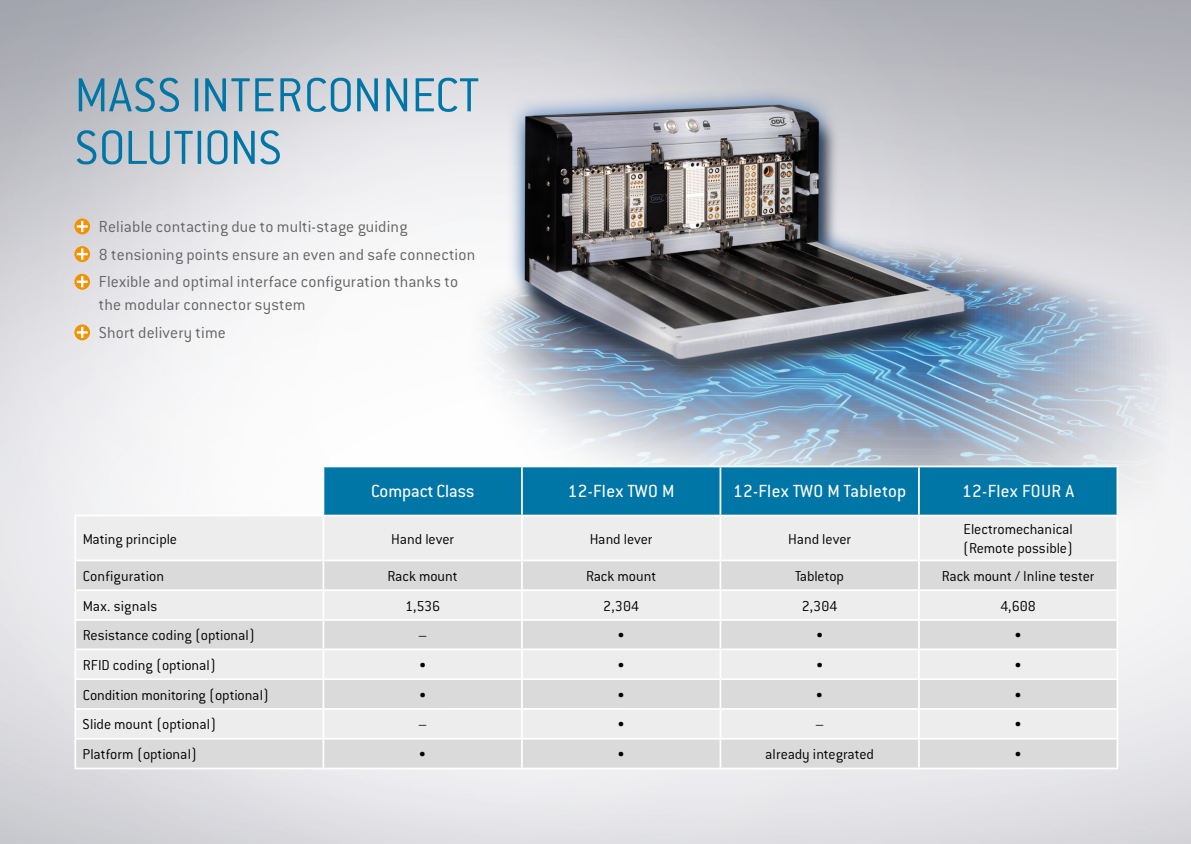
<style>
.page{position:relative;width:1191px;height:844px;background:#fff}
.page>*{position:absolute;margin:0;border:0;box-sizing:border-box;transform-origin:0 0}
.t1{font:300 52.5px/52.5px "ITC Conduitfor ODU";letter-spacing:-.005em;color:#0076a7}
.t2{font:19.25px "ITC Conduitfor ODU";letter-spacing:.02em;color:#fff}
.t3{font:19.25px "ITC Conduitfor ODU";color:#fff}
.t4{font:300 17.5px/27.7px "ITC Conduitfor ODU";letter-spacing:.01em;color:#646363}
.t5{font:300 15.75px/18.9px "ITC Conduitfor ODU";letter-spacing:-.005em;color:#000}
.t6{font:300 15.75px "ITC Conduitfor ODU";letter-spacing:.02em;color:#000}
</style>
<div class="page">
<img style="left:0;top:0;width:1191px;height:843px">
<img style="left:343px;top:0;width:848px;height:697px">
<div style="left:324px;top:467px;width:792px;height:47px;background:#0076a7"></div>
<div style="left:76px;top:516px;width:1040px;height:43px;background:#ededed"></div>
<hr style="left:322px;top:465px;width:200px;height:2px;background:#fff">
<hr style="left:322px;top:467px;width:2px;height:47px;background:#fff">
<hr style="left:522px;top:465px;width:198px;height:2px;background:#fff">
<hr style="left:521px;top:467px;width:2px;height:47px;background:#fff">
<hr style="left:720px;top:465px;width:199px;height:2px;background:#fff">
<hr style="left:719px;top:467px;width:2px;height:47px;background:#fff">
<hr style="left:919px;top:465px;width:199px;height:2px;background:#fff">
<hr style="left:918px;top:467px;width:1px;height:47px;background:#fff">
<hr style="left:1116px;top:467px;width:2px;height:47px;background:#fff">
<hr style="left:74px;top:514px;width:249px;height:2px;background:#fff">
<hr style="left:74px;top:516px;width:2px;height:43px;background:#fff">
<hr style="left:323px;top:514px;width:199px;height:2px;background:#fff">
<hr style="left:322px;top:516px;width:2px;height:43px;background:#fff">
<hr style="left:522px;top:514px;width:198px;height:2px;background:#fff">
<hr style="left:521px;top:516px;width:2px;height:43px;background:#fff">
<hr style="left:720px;top:514px;width:199px;height:2px;background:#fff">
<hr style="left:719px;top:516px;width:2px;height:43px;background:#fff">
<hr style="left:919px;top:514px;width:199px;height:2px;background:#fff">
<hr style="left:918px;top:516px;width:1px;height:43px;background:#fff">
<hr style="left:1116px;top:516px;width:2px;height:43px;background:#fff">
<hr style="left:74px;top:559px;width:249px;height:2px;background:#fff">
<hr style="left:74px;top:561px;width:2px;height:29px;background:#fff">
<hr style="left:323px;top:559px;width:199px;height:2px;background:#fff">
<hr style="left:522px;top:559px;width:198px;height:2px;background:#fff">
<hr style="left:720px;top:559px;width:199px;height:2px;background:#fff">
<hr style="left:919px;top:559px;width:199px;height:2px;background:#fff">
<hr style="left:1116px;top:561px;width:2px;height:28px;background:#fff">
<hr style="left:74px;top:590px;width:2px;height:29px;background:#fff">
<hr style="left:919px;top:589px;width:199px;height:2px;background:#fff">
<hr style="left:1116px;top:591px;width:2px;height:28px;background:#fff">
<hr style="left:74px;top:619px;width:249px;height:1px;background:#fff">
<hr style="left:74px;top:620px;width:2px;height:28px;background:#fff">
<hr style="left:919px;top:619px;width:199px;height:1px;background:#fff">
<hr style="left:1116px;top:620px;width:2px;height:28px;background:#fff">
<hr style="left:74px;top:648px;width:249px;height:2px;background:#fff">
<hr style="left:74px;top:650px;width:2px;height:28px;background:#fff">
<hr style="left:919px;top:648px;width:199px;height:2px;background:#fff">
<hr style="left:1116px;top:650px;width:2px;height:28px;background:#fff">
<hr style="left:74px;top:678px;width:249px;height:1px;background:#fff">
<hr style="left:74px;top:679px;width:2px;height:29px;background:#fff">
<hr style="left:919px;top:678px;width:199px;height:1px;background:#fff">
<hr style="left:1116px;top:679px;width:2px;height:29px;background:#fff">
<hr style="left:74px;top:708px;width:249px;height:1px;background:#fff">
<hr style="left:74px;top:709px;width:2px;height:28px;background:#fff">
<hr style="left:919px;top:708px;width:199px;height:1px;background:#fff">
<hr style="left:1116px;top:709px;width:2px;height:28px;background:#fff">
<hr style="left:74px;top:737px;width:249px;height:2px;background:#fff">
<hr style="left:74px;top:739px;width:2px;height:28px;background:#fff">
<hr style="left:919px;top:737px;width:199px;height:2px;background:#fff">
<svg style="left:76px;top:561px;width:1041px;height:206px"></svg>
<hr style="left:1116px;top:739px;width:2px;height:28px;background:#fff">
<hr style="left:74px;top:767px;width:249px;height:2px;background:#fff">
<hr style="left:323px;top:767px;width:199px;height:2px;background:#fff">
<hr style="left:522px;top:767px;width:198px;height:2px;background:#fff">
<hr style="left:720px;top:767px;width:199px;height:2px;background:#fff">
<hr style="left:919px;top:767px;width:199px;height:2px;background:#fff">
<svg style="left:74px;top:218px;width:16px;height:16px"></svg>
<svg style="left:77px;top:221px;width:11px;height:11px"></svg>
<svg style="left:74px;top:246px;width:16px;height:16px"></svg>
<svg style="left:77px;top:248px;width:11px;height:12px"></svg>
<svg style="left:74px;top:274px;width:16px;height:16px"></svg>
<svg style="left:77px;top:276px;width:11px;height:11px"></svg>
<svg style="left:74px;top:324px;width:16px;height:16px"></svg>
<svg style="left:77px;top:327px;width:11px;height:11px"></svg>
<h1 class="t1" style="left:74px;top:69px;width:406px">MASS INTERCONNECT<br>SOLUTIONS</h1>
<p class="t4" style="left:99px;top:213px;width:378px">Reliable contacting due to multi-stage guiding<br>8 tensioning points ensure an even and safe connection<br>Flexible and optimal interface configuration thanks to</p>
<p class="t4" style="left:99px;top:291px;width:208px">the modular connector system<br>Short delivery time</p>
<p class="t3" style="left:371px;top:479px;width:105px">Compact Class</p>
<p class="t2" style="left:568px;top:479px;width:108px">12-Flex TWO M</p>
<p class="t2" style="left:733px;top:479px;width:175px">12-Flex TWO M Tabletop</p>
<p class="t2" style="left:962px;top:479px;width:113px">12-Flex FOUR A</p>
<p class="t5" style="left:83px;top:529px;width:96px">Mating principle</p>
<p class="t5" style="left:391px;top:529px;width:64px">Hand lever</p>
<p class="t5" style="left:590px;top:529px;width:64px">Hand lever</p>
<p class="t5" style="left:788px;top:529px;width:64px">Hand lever</p>
<p class="t5" style="left:963px;top:519px;width:112px">Electromechanical (Remote possible)</p>
<p class="t5" style="left:83px;top:566px;width:83px">Configuration</p>
<p class="t5" style="left:387px;top:566px;width:72px">Rack mount</p>
<p class="t5" style="left:586px;top:566px;width:72px">Rack mount</p>
<p class="t5" style="left:795px;top:566px;width:50px">Tabletop</p>
<p class="t5" style="left:942px;top:566px;width:154px">Rack mount / Inline tester</p>
<p class="t6" style="left:83px;top:597px;width:76px">Max. signals</p>
<p class="t5" style="left:405px;top:596px;width:36px">1,536</p>
<p class="t5" style="left:603px;top:596px;width:37px">2,304</p>
<p class="t5" style="left:801px;top:596px;width:37px">2,304</p>
<p class="t5" style="left:1000px;top:596px;width:37px">4,608</p>
<p class="t5" style="left:83px;top:625px;width:174px">Resistance coding (optional)</p>
<p class="t5" style="left:418px;top:625px;width:11px">–</p>
<p class="t5" style="left:617px;top:625px;width:9px">•</p>
<p class="t5" style="left:815px;top:625px;width:9px">•</p>
<p class="t5" style="left:1014px;top:625px;width:9px">•</p>
<p class="t5" style="left:83px;top:655px;width:135px">RFID coding (optional)</p>
<p class="t5" style="left:419px;top:655px;width:9px">•</p>
<p class="t5" style="left:617px;top:655px;width:9px">•</p>
<p class="t5" style="left:815px;top:655px;width:9px">•</p>
<p class="t5" style="left:1014px;top:655px;width:9px">•</p>
<p class="t5" style="left:83px;top:685px;width:188px">Condition monitoring (optional)</p>
<p class="t5" style="left:419px;top:685px;width:9px">•</p>
<p class="t5" style="left:617px;top:685px;width:9px">•</p>
<p class="t5" style="left:815px;top:685px;width:9px">•</p>
<p class="t5" style="left:1014px;top:685px;width:9px">•</p>
<p class="t5" style="left:83px;top:715px;width:135px">Slide mount (optional)</p>
<p class="t5" style="left:418px;top:715px;width:11px">–</p>
<p class="t5" style="left:617px;top:715px;width:9px">•</p>
<p class="t5" style="left:815px;top:715px;width:11px">–</p>
<p class="t5" style="left:1014px;top:715px;width:9px">•</p>
<p class="t5" style="left:83px;top:744px;width:116px">Platform (optional)</p>
<p class="t5" style="left:418px;top:744px;width:9px">•</p>
<p class="t5" style="left:617px;top:744px;width:9px">•</p>
<p class="t5" style="left:765px;top:744px;width:110px">already integrated</p>
<p class="t5" style="left:1014px;top:744px;width:9px">•</p>
</div>
